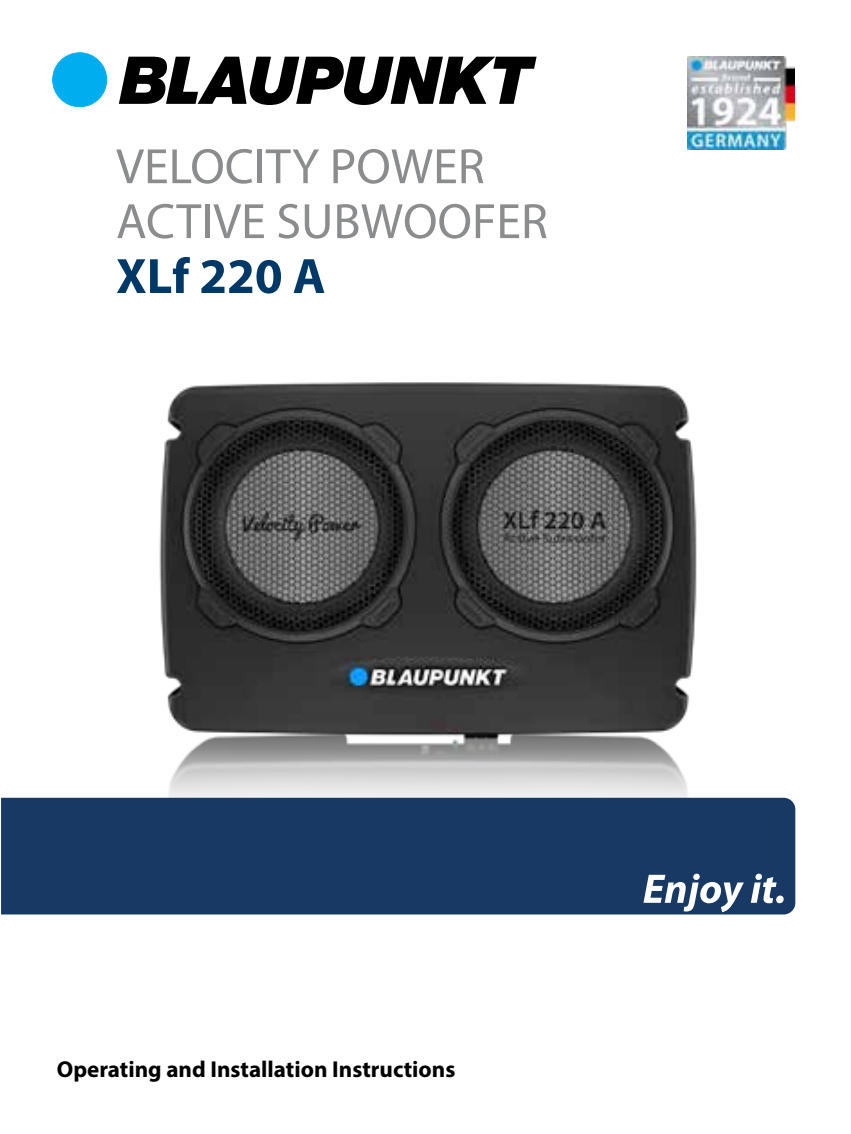
<style>
.page{position:relative;width:851px;height:1134px;background:#fff}
.page>*{position:absolute;margin:0;border:0;box-sizing:border-box;transform-origin:0 0}
.t1{font:50px/55px "Myriad Pro";color:#8a8c8e}
.t2{font:700 50px "Myriad Pro";color:#003968}
.t3{font:700 23px "Myriad Pro";color:#000}
</style>
<div class="page">
<div style="left:1px;top:798px;width:794px;height:116px;background:#193965"></div>
<svg style="left:643px;top:874px;width:100px;height:38px"></svg>
<svg style="left:750px;top:874px;width:26px;height:29px"></svg>
<div style="left:776px;top:895px;width:7px;height:8px;background:#fff;border-radius:50%"></div>
<img style="left:687px;top:57px;width:107px;height:93px">
<div style="left:53px;top:53px;width:54px;height:54px;background:#00aeef;border-radius:50%"></div>
<div style="left:52px;top:53px;width:55px;height:54px;border:1px solid #00aeef;border-radius:50%"></div>
<svg style="left:119px;top:57px;width:417px;height:48px"></svg>
<img style="left:146px;top:382px;width:564px;height:416px">
<h1 class="t1" style="left:116px;top:138px;width:433px">VELOCITY POWER<br>ACTIVE SUBWOOFER</h1>
<h1 class="t2" style="left:116px;top:244px;width:211px">XLf 220 A</h1>
<p class="t3" style="left:57px;top:1054px;width:400px">Operating and Installation Instructions</p>
</div>
